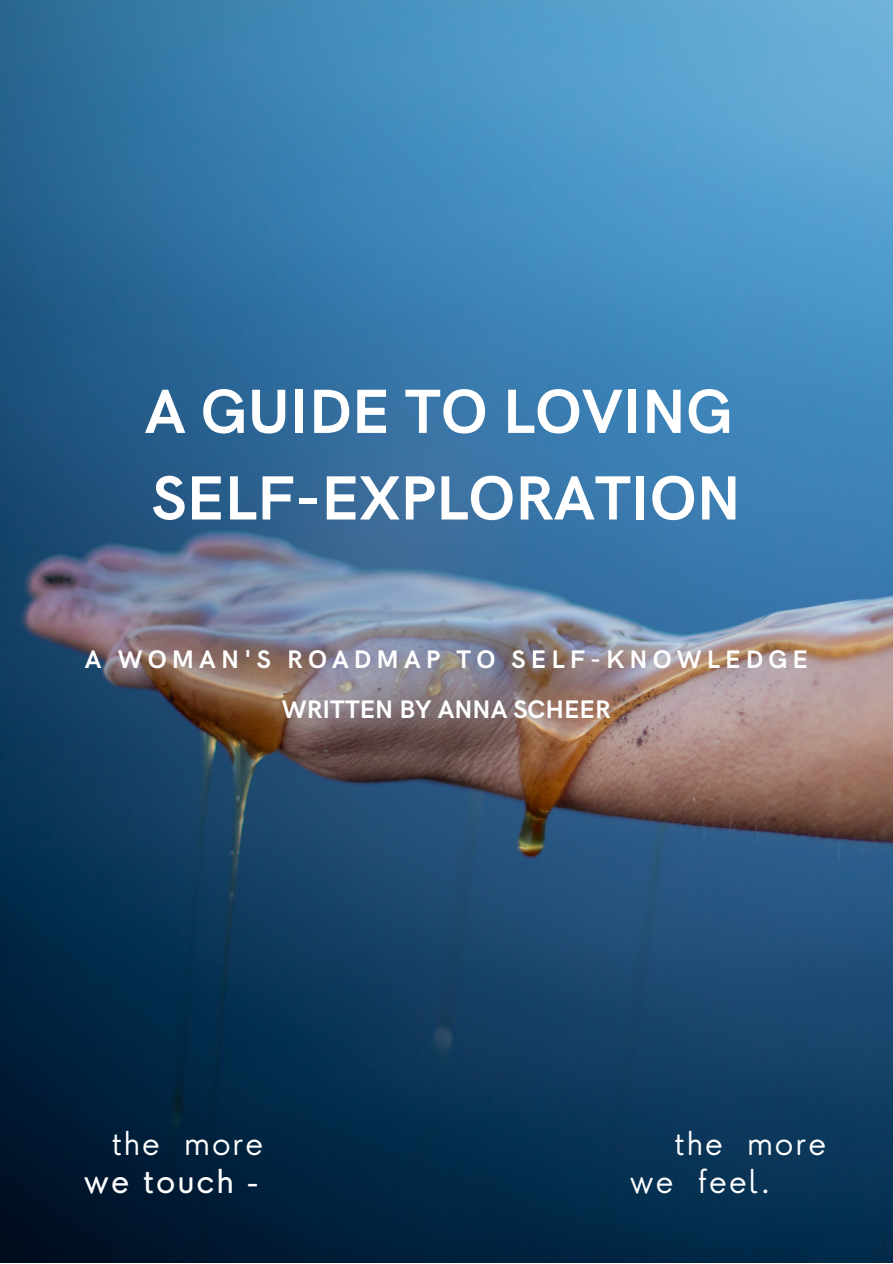
<style>
.page{position:relative;width:893px;height:1264px;background:#fff}
.page>*{position:absolute;margin:0;border:0;box-sizing:border-box;transform-origin:0 0}
.t1{font:700 62.55px "HK Grotesk";color:#fff}
.t2{font:300 32.25px "Nourd";letter-spacing:.07em;color:#fff}
.t3{font:32.25px "Nourd";letter-spacing:.07em;color:#fff}
.t4{font:700 25.5px "HK Grotesk";letter-spacing:.2em;color:#fff}
.t5{font:700 25.5px "HK Grotesk";color:#fff}
</style>
<div class="page">
<img style="left:0;top:0;width:892px;height:1262px">
<p class="t1" style="left:145px;top:376px;width:589px">A GUIDE TO LOVING</p>
<p class="t1" style="left:152px;top:463px;width:590px">SELF-EXPLORATION</p>
<p class="t4" style="left:85px;top:644px;width:724px">A WOMAN'S ROADMAP TO SELF-KNOWLEDGE</p>
<p class="t5" style="left:282px;top:695px;width:330px">WRITTEN BY ANNA SCHEER</p>
<p class="t2" style="left:112px;top:1122px;width:153px">the more</p>
<p class="t3" style="left:84px;top:1160px;width:175px">we touch -</p>
<p class="t2" style="left:674px;top:1122px;width:153px">the more</p>
<p class="t2" style="left:629px;top:1160px;width:143px">we feel.</p>
</div>
